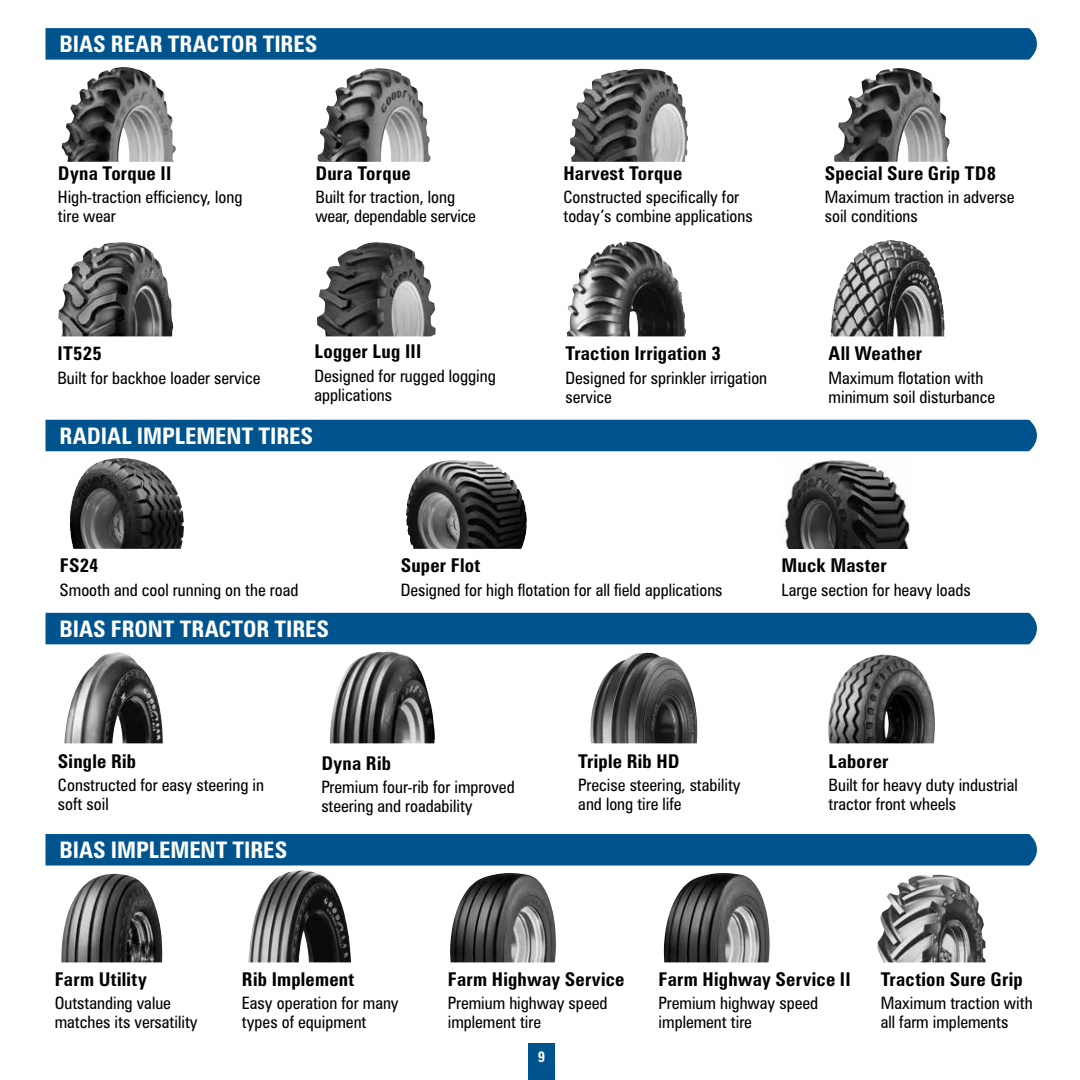
<style>
.page{position:relative;width:1080px;height:1080px;background:#fff}
.page>*{position:absolute;margin:0;border:0;box-sizing:border-box;transform-origin:0 0}
.t1{font:700 condensed 22.8px "Zurich BT";letter-spacing:.005em;color:#fff}
.t2{font:700 condensed 19px "Zurich BT";letter-spacing:.015em;color:#000}
.t3{font:condensed 17.2px/19px "Zurich BT";color:#000}
.t4{font:700 condensed 15px "Zurich BT";color:#fff}
</style>
<div class="page">
<div style="left:528px;top:1044px;width:27px;height:36px;background:#00548e"></div>
<img style="left:570px;top:69px;width:118px;height:93px">
<img style="left:318px;top:68px;width:113px;height:94px">
<img style="left:62px;top:67px;width:114px;height:95px">
<img style="left:834px;top:68px;width:116px;height:94px">
<img style="left:58px;top:242px;width:115px;height:94px">
<img style="left:317px;top:242px;width:119px;height:94px">
<img style="left:831px;top:240px;width:114px;height:96px">
<img style="left:567px;top:241px;width:119px;height:95px">
<img style="left:330px;top:651px;width:105px;height:92px">
<img style="left:590px;top:653px;width:107px;height:90px">
<img style="left:64px;top:652px;width:99px;height:91px">
<img style="left:828px;top:654px;width:107px;height:89px">
<img style="left:450px;top:873px;width:106px;height:89px">
<img style="left:781px;top:460px;width:129px;height:89px">
<img style="left:664px;top:873px;width:106px;height:89px">
<img style="left:878px;top:874px;width:108px;height:88px">
<img style="left:248px;top:870px;width:103px;height:92px">
<img style="left:406px;top:460px;width:121px;height:89px">
<img style="left:61px;top:874px;width:102px;height:88px">
<img style="left:70px;top:458px;width:114px;height:91px">
<div style="left:46px;top:28px;width:991px;height:32px;background:#00548e"></div>
<div style="left:46px;top:420px;width:991px;height:31px;background:#00548e"></div>
<div style="left:46px;top:613px;width:991px;height:31px;background:#00548e"></div>
<div style="left:46px;top:834px;width:991px;height:32px;background:#00548e"></div>
<h1 class="t1" style="left:59px;top:30px;width:257px">BIAS rear tractor tires</h1>
<p class="t2" style="left:58px;top:161px;width:108px">Dyna Torque II</p>
<p class="t3" style="left:58px;top:187px;width:186px">High-traction efficiency, long tire wear</p>
<p class="t2" style="left:315px;top:161px;width:97px">Dura Torque</p>
<p class="t3" style="left:315px;top:187px;width:162px">Built for traction, long wear, dependable service</p>
<p class="t2" style="left:563px;top:161px;width:120px">Harvest Torque</p>
<p class="t3" style="left:563px;top:187px;width:191px">Constructed specifically for today’s combine applications</p>
<p class="t2" style="left:825px;top:161px;width:173px">Special Sure Grip TD8</p>
<p class="t3" style="left:825px;top:187px;width:191px">Maximum traction in adverse soil conditions</p>
<p class="t2" style="left:57px;top:342px;width:46px">IT525</p>
<p class="t3" style="left:57px;top:368px;width:205px">Built for backhoe loader service</p>
<p class="t2" style="left:315px;top:340px;width:97px">Logger Lug III</p>
<p class="t3" style="left:315px;top:366px;width:183px">Designed for rugged logging applications</p>
<h1 class="t1" style="left:59px;top:422px;width:170px">radial IMPLEMENT</h1>
<h1 class="t1" style="left:259px;top:422px;width:54px">tires</h1>
<p class="t2" style="left:566px;top:342px;width:157px">Traction Irrigation 3</p>
<p class="t3" style="left:566px;top:368px;width:203px">Designed for sprinkler irrigation service</p>
<p class="t2" style="left:829px;top:342px;width:95px">All Weather</p>
<p class="t3" style="left:829px;top:368px;width:168px">Maximum flotation with minimum soil disturbance</p>
<p class="t2" style="left:60px;top:554px;width:40px">FS24</p>
<p class="t3" style="left:60px;top:580px;width:240px">Smooth and cool running on the road</p>
<h1 class="t1" style="left:59px;top:615px;width:269px">BIAS FRont tractor tires</h1>
<p class="t2" style="left:401px;top:554px;width:81px">Super Flot</p>
<p class="t3" style="left:401px;top:580px;width:323px">Designed for high flotation for all field applications</p>
<p class="t2" style="left:781px;top:554px;width:107px">Muck Master</p>
<p class="t3" style="left:781px;top:580px;width:191px">Large section for heavy loads</p>
<p class="t2" style="left:58px;top:750px;width:80px">Single Rib</p>
<p class="t3" style="left:58px;top:776px;width:208px">Constructed for easy steering in soft soil</p>
<h1 class="t1" style="left:59px;top:836px;width:144px">BIAS IMPLEMENT</h1>
<h1 class="t1" style="left:233px;top:836px;width:54px">tires</h1>
<p class="t2" style="left:321px;top:751px;width:71px">Dyna Rib</p>
<p class="t3" style="left:321px;top:777px;width:195px">Premium four-rib for improved steering and roadability</p>
<p class="t2" style="left:578px;top:750px;width:103px">Triple Rib HD</p>
<p class="t3" style="left:578px;top:776px;width:164px">Precise steering, stability and long tire life</p>
<p class="t2" style="left:829px;top:750px;width:62px">Laborer</p>
<p class="t3" style="left:829px;top:776px;width:191px">Built for heavy duty industrial tractor front wheels</p>
<p class="t2" style="left:55px;top:968px;width:93px">Farm Utility</p>
<p class="t3" style="left:55px;top:993px;width:144px">Outstanding value matches its versatility</p>
<p class="t2" style="left:242px;top:968px;width:114px">Rib Implement</p>
<p class="t3" style="left:242px;top:993px;width:158px">Easy operation for many types of equipment</p>
<p class="t2" style="left:448px;top:968px;width:178px">Farm Highway Service</p>
<p class="t3" style="left:448px;top:993px;width:161px">Premium highway speed implement tire</p>
<p class="t4" style="left:538px;top:1047px;width:9px">9</p>
<p class="t2" style="left:659px;top:968px;width:187px">Farm Highway Service II</p>
<p class="t3" style="left:659px;top:993px;width:161px">Premium highway speed implement tire</p>
<p class="t2" style="left:881px;top:968px;width:143px">Traction Sure Grip</p>
<p class="t3" style="left:881px;top:993px;width:153px">Maximum traction with all farm implements</p>
</div>
